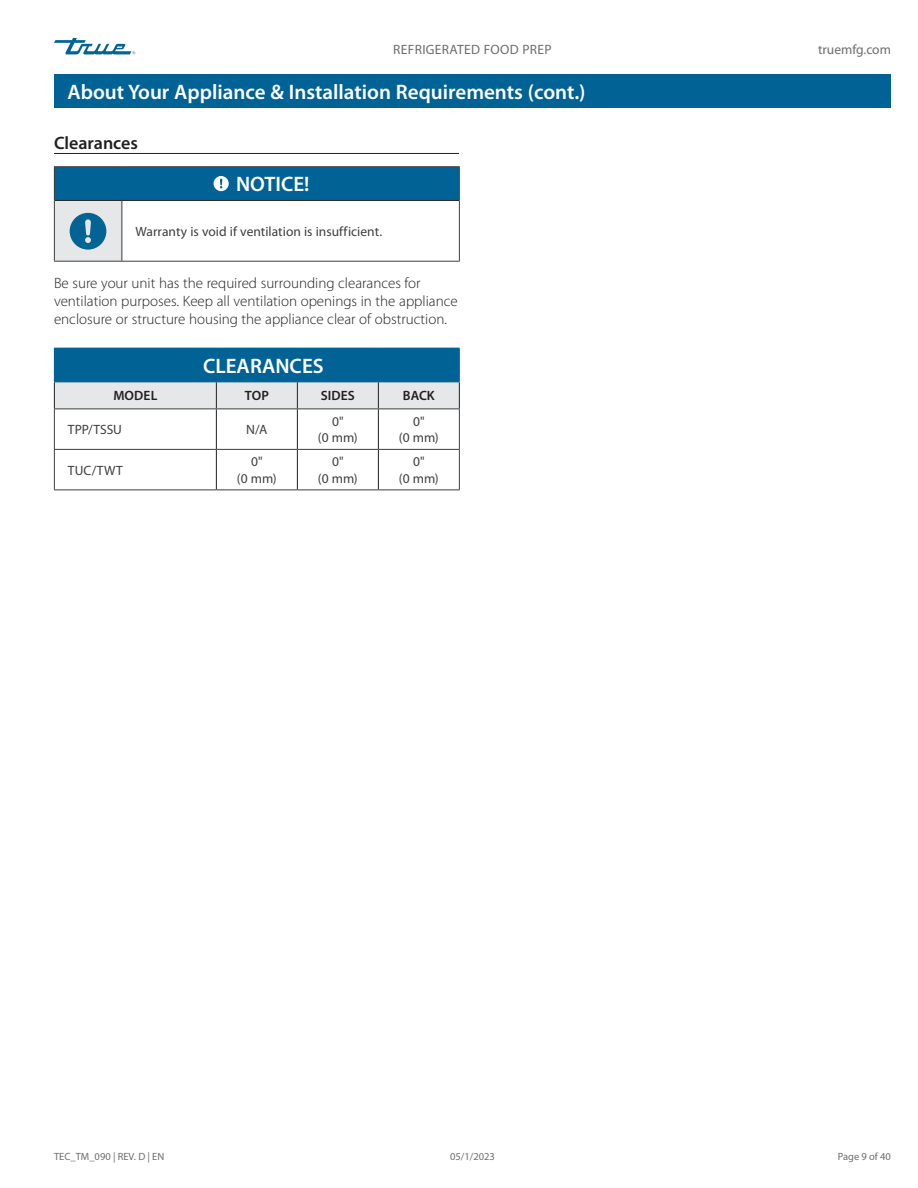
<style>
.page{position:relative;width:918px;height:1188px;background:#fff}
.page>*{position:absolute;margin:0;border:0;box-sizing:border-box;transform-origin:0 0}
.t1{font:600 21px "Myriad Pro";color:#fff}
.t2{font:600 18px "Myriad Pro";color:#231f20}
.t3{font:300 15px/18px "Myriad Pro";color:#231f20}
.t4{font:13.5px/16.5px "Myriad Pro";color:#3e3e3f;text-align:center}
.t5{font:13.5px "Myriad Pro";letter-spacing:.025em;color:#6c6d70}
.t6{font:600 13.5px "Myriad Pro";letter-spacing:.01em;color:#231f20}
.t7{font:13.5px "Myriad Pro";color:#6c6d70}
.t8{font:10.5px "Myriad Pro";color:#6c6d70}
</style>
<div class="page">
<svg style="left:54px;top:38px;width:81px;height:16px"></svg>
<div style="left:54px;top:348px;width:405px;height:34px;background:#016395"></div>
<div style="left:54px;top:383px;width:406px;height:26px;background:#e6e7e9"></div>
<hr style="left:378px;top:348px;width:82px;height:1px;background:#016395">
<hr style="left:459px;top:349px;width:1px;height:33px;background:#016395">
<hr style="left:54px;top:382px;width:162px;height:1px;background:#016395">
<hr style="left:216px;top:382px;width:81px;height:1px;background:#016395">
<hr style="left:297px;top:382px;width:81px;height:1px;background:#016395">
<hr style="left:378px;top:382px;width:82px;height:1px;background:#016395">
<hr style="left:216px;top:409px;width:1px;height:40px;background:#231f20">
<hr style="left:297px;top:409px;width:1px;height:40px;background:#231f20">
<hr style="left:378px;top:409px;width:1px;height:40px;background:#231f20">
<hr style="left:216px;top:450px;width:1px;height:40px;background:#231f20">
<hr style="left:297px;top:450px;width:1px;height:40px;background:#231f20">
<hr style="left:378px;top:450px;width:1px;height:40px;background:#231f20">
<hr style="left:54px;top:409px;width:162px;height:1px;background:#3e3e3f">
<hr style="left:54px;top:409px;width:1px;height:40px;background:#3e3e3f">
<hr style="left:216px;top:409px;width:81px;height:1px;background:#3e3e3f">
<hr style="left:297px;top:409px;width:81px;height:1px;background:#3e3e3f">
<hr style="left:378px;top:409px;width:82px;height:1px;background:#3e3e3f">
<hr style="left:459px;top:409px;width:1px;height:40px;background:#3e3e3f">
<hr style="left:54px;top:449px;width:162px;height:1px;background:#3e3e3f">
<hr style="left:54px;top:450px;width:1px;height:40px;background:#3e3e3f">
<hr style="left:216px;top:449px;width:81px;height:1px;background:#3e3e3f">
<hr style="left:297px;top:449px;width:81px;height:1px;background:#3e3e3f">
<hr style="left:378px;top:449px;width:82px;height:1px;background:#3e3e3f">
<hr style="left:459px;top:450px;width:1px;height:40px;background:#3e3e3f">
<hr style="left:54px;top:490px;width:162px;height:1px;background:#3e3e3f">
<hr style="left:216px;top:490px;width:81px;height:1px;background:#3e3e3f">
<hr style="left:297px;top:490px;width:81px;height:1px;background:#3e3e3f">
<hr style="left:378px;top:490px;width:82px;height:1px;background:#3e3e3f">
<div style="left:54px;top:74px;width:837px;height:34px;background:#016395"></div>
<hr style="left:54px;top:153px;width:405px;height:1px;background:#231f20">
<div style="left:54px;top:167px;width:405px;height:33px;background:#016395"></div>
<div style="left:54px;top:200px;width:68px;height:61px;background:#e6e7e9"></div>
<hr style="left:54px;top:166px;width:68px;height:1px;background:#3e3e3f">
<hr style="left:54px;top:167px;width:1px;height:33px;background:#3e3e3f">
<hr style="left:122px;top:166px;width:338px;height:1px;background:#3e3e3f">
<hr style="left:459px;top:167px;width:1px;height:33px;background:#3e3e3f">
<hr style="left:54px;top:200px;width:1px;height:61px;background:#3e3e3f">
<hr style="left:122px;top:201px;width:1px;height:60px;background:#3e3e3f">
<hr style="left:459px;top:200px;width:1px;height:61px;background:#3e3e3f">
<hr style="left:54px;top:261px;width:68px;height:1px;background:#3e3e3f">
<hr style="left:122px;top:261px;width:338px;height:1px;background:#3e3e3f">
<hr style="left:55px;top:200px;width:67px;height:1px;background:#231f20">
<hr style="left:122px;top:200px;width:337px;height:1px;background:#231f20">
<svg style="left:214px;top:176px;width:15px;height:15px"></svg>
<svg style="left:70px;top:213px;width:36px;height:37px"></svg>
<p class="t5" style="left:393px;top:42px;width:160px">REFRIGERATED FOOD PREP</p>
<h1 class="t1" style="left:68px;top:80px;width:520px">About Your Appliance &amp; Installation Requirements (cont.)</h1>
<p class="t2" style="left:54px;top:132px;width:86px">Clearances</p>
<h1 class="t1" style="left:236px;top:172px;width:75px">NOTICE!</h1>
<p class="t4" style="left:135px;top:223px;width:248px">Warranty is void if ventilation is insufficient.</p>
<p class="t3" style="left:54px;top:274px;width:405px">Be sure your unit has the required surrounding clearances for ventilation purposes. Keep all ventilation openings in the appliance enclosure or structure housing the appliance clear of obstruction.</p>
<h1 class="t1" style="left:203px;top:354px;width:122px">CLEARANCES</h1>
<p class="t6" style="left:113px;top:388px;width:46px">MODEL</p>
<p class="t6" style="left:245px;top:388px;width:26px">TOP</p>
<p class="t6" style="left:321px;top:388px;width:36px">SIDES</p>
<p class="t6" style="left:403px;top:388px;width:33px">BACK</p>
<p class="t4" style="left:68px;top:421px;width:56px">TPP/TSSU</p>
<p class="t4" style="left:246px;top:421px;width:23px">N/A</p>
<p class="t4" style="left:318px;top:413px;width:41px">0"<br>(0 mm)</p>
<p class="t4" style="left:399px;top:413px;width:41px">0"<br>(0 mm)</p>
<p class="t4" style="left:68px;top:462px;width:57px">TUC/TWT</p>
<p class="t4" style="left:237px;top:453px;width:41px">0"<br>(0 mm)</p>
<p class="t4" style="left:318px;top:453px;width:41px">0"<br>(0 mm)</p>
<p class="t4" style="left:399px;top:453px;width:41px">0"<br>(0 mm)</p>
<p class="t7" style="left:818px;top:42px;width:74px">truemfg.com</p>
<p class="t8" style="left:54px;top:1150px;width:112px">TEC_TM_090 | REV. D | EN</p>
<p class="t8" style="left:450px;top:1150px;width:46px">05/1/2023</p>
<p class="t8" style="left:838px;top:1150px;width:55px">Page 9 of 40</p>
</div>
